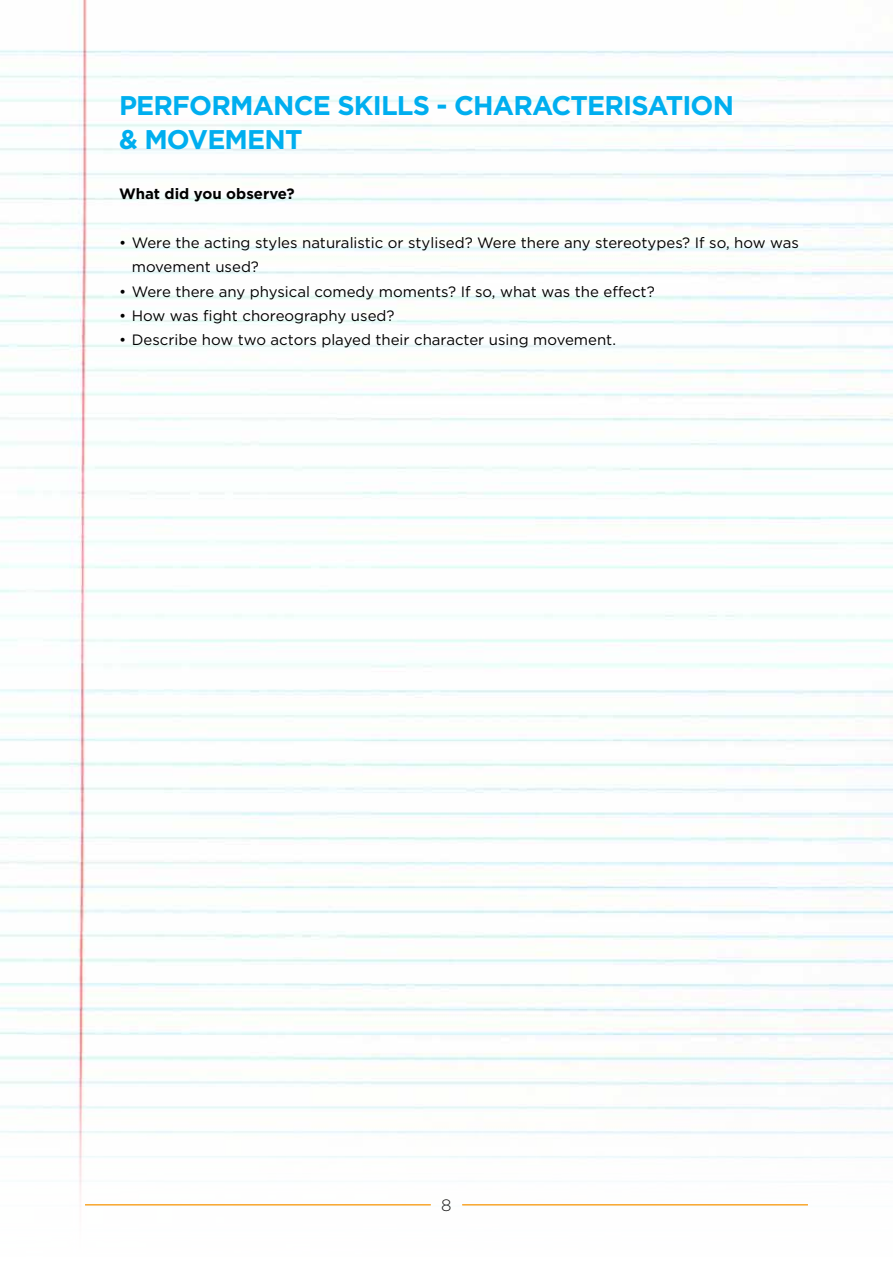
<style>
.page{position:relative;width:893px;height:1263px;background:#fff}
.page>*{position:absolute;margin:0;border:0;box-sizing:border-box;transform-origin:0 0}
.t1{font:700 27px/34.5px "Gotham";letter-spacing:-.03em;color:#00aeef}
.t2{font:300 16.5px "Gotham";color:#000}
.t3{font:15px/24.3px "Gotham";color:#000}
.t4{font:700 15px "Gotham";color:#000}
</style>
<div class="page">
<img style="left:0;top:0;width:893px;height:1207px">
<hr style="left:85px;top:1204px;width:346px;height:1px;background:#f99f1c">
<hr style="left:462px;top:1204px;width:346px;height:1px;background:#f99f1c">
<h1 class="t1" style="left:119px;top:88px;width:617px">PERFORMANCE SKILLS - CHARACTERISATION &amp; MOVEMENT</h1>
<p class="t4" style="left:119px;top:184px;width:177px">What did you observe?</p>
<p class="t3" style="left:132px;top:230px;width:669px;text-indent:-13px">• Were the acting styles naturalistic or stylised? Were there any stereotypes? If so, how was movement used?</p>
<p class="t3" style="left:119px;top:279px;width:537px">• Were there any physical comedy moments? If so, what was the effect?</p>
<p class="t3" style="left:119px;top:303px;width:277px">• How was fight choreography used?</p>
<p class="t3" style="left:119px;top:328px;width:498px">• Describe how two actors played their character using movement.</p>
<p class="t2" style="left:441px;top:1195px;width:12px">8</p>
</div>
